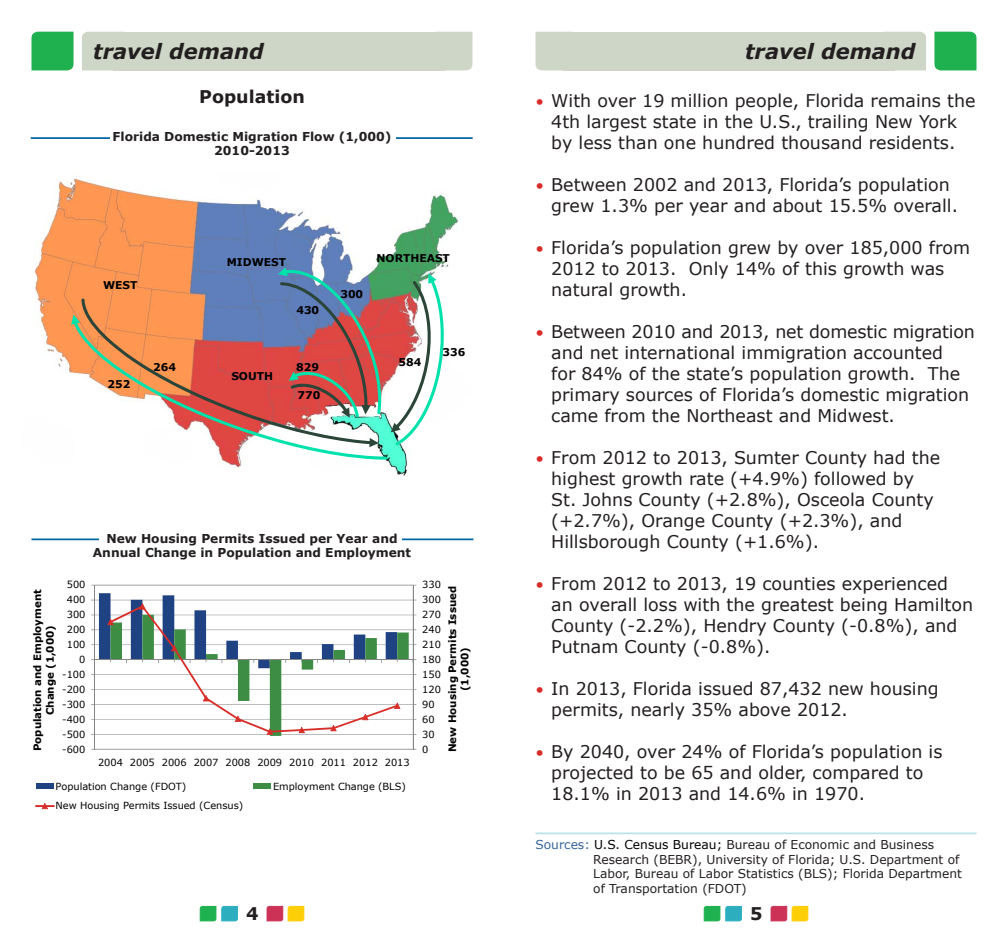
<style>
.page{position:relative;width:1008px;height:945px;background:#fff}
.page>*{position:absolute;margin:0;border:0;box-sizing:border-box;transform-origin:0 0}
.t1{font:italic 700 21px "Verdana";color:#231f20}
.List_Paragraph{font:17.5px/21px "Verdana";color:#231f20}
.Default{font:17.5px/21px "Verdana";color:#231f20}
.t2{font:700 17.5px "Verdana";color:#231f20}
.Body_Text_3{font:12.25px/14.7px "Verdana";color:#231f20}
.t3{font:700 12.25px "Verdana";color:#231f20}
.t4{font:700 10.67px "Verdana";color:#000}
.t5{font:700 10.33px/12.4px "Verdana";color:#000;text-align:center}
.t6{font:9.8px "Verdana";letter-spacing:-.005em;color:#000}
.s1{font-size:15.75px;color:#d82c2a}
.s2{color:#386599}
.s3{color:#000}
</style>
<div class="page">
<svg style="left:200px;top:906px;width:38px;height:15px"></svg>
<svg style="left:704px;top:906px;width:38px;height:15px"></svg>
<svg style="left:267px;top:906px;width:37px;height:15px"></svg>
<svg style="left:771px;top:906px;width:37px;height:15px"></svg>
<div style="left:32px;top:32px;width:42px;height:38px;background:#1fb04f"></div>
<div style="left:113px;top:32px;width:332px;height:38px;background:#ced6c7"></div>
<svg style="left:82px;top:32px;width:31px;height:38px"></svg>
<svg style="left:445px;top:32px;width:28px;height:38px"></svg>
<hr style="left:31px;top:137px;width:442px;height:2px;background:#0066a4">
<div style="left:110px;top:129px;width:286px;height:18px;background:#fff"></div>
<hr style="left:31px;top:538px;width:442px;height:2px;background:#0066a4">
<div style="left:100px;top:530px;width:302px;height:19px;background:#fff"></div>
<hr style="left:536px;top:833px;width:440px;height:1px;background:#bae2e4">
<div style="left:934px;top:32px;width:42px;height:38px;background:#1fb04f"></div>
<div style="left:563px;top:32px;width:332px;height:38px;background:#ced6c7"></div>
<svg style="left:895px;top:32px;width:31px;height:38px"></svg>
<svg style="left:535px;top:32px;width:28px;height:38px"></svg>
<svg style="left:95px;top:585px;width:318px;height:165px"></svg>
<hr style="left:413px;top:585px;width:1px;height:164px;background:#868686">
<hr style="left:94px;top:585px;width:1px;height:164px;background:#868686">
<svg style="left:91px;top:593px;width:325px;height:143px"></svg>
<div style="left:36px;top:784px;width:18px;height:5px;background:#1f4283"></div>
<div style="left:253px;top:784px;width:18px;height:5px;background:#3d8d44"></div>
<hr style="left:35px;top:805px;width:20px;height:2px;background:#d72e2a">
<svg style="left:42px;top:803px;width:6px;height:6px"></svg>
<img style="left:35px;top:178px;width:423px;height:298px">
<svg style="left:391px;top:274px;width:59px;height:172px"></svg>
<svg style="left:278px;top:267px;width:105px;height:48px;background:#6a96ae"></svg>
<svg style="left:71px;top:315px;width:316px;height:145px"></svg>
<svg style="left:81px;top:299px;width:298px;height:148px"></svg>
<p class="t1" style="left:93px;top:38px;width:172px">travel demand</p>
<p class="t1" style="left:745px;top:38px;width:172px">travel demand</p>
<p class="t2" style="left:199px;top:85px;width:107px">Population</p>
<p class="t3" style="left:113px;top:128px;width:280px">Florida Domestic Migration Flow (1,000)</p>
<p class="t3" style="left:214px;top:143px;width:77px">2010-2013</p>
<p class="t4" style="left:103px;top:278px;width:36px">WEST</p>
<p class="t4" style="left:108px;top:378px;width:24px">252</p>
<p class="t4" style="left:153px;top:360px;width:24px">264</p>
<p class="t4" style="left:227px;top:256px;width:61px">MIDWEST</p>
<p class="t4" style="left:296px;top:304px;width:24px">430</p>
<p class="t4" style="left:231px;top:369px;width:43px">SOUTH</p>
<p class="t4" style="left:296px;top:361px;width:24px">829</p>
<p class="t4" style="left:297px;top:389px;width:24px">770</p>
<p class="t4" style="left:340px;top:287px;width:24px">300</p>
<p class="t4" style="left:376px;top:251px;width:75px">NORTHEAST</p>
<p class="t4" style="left:398px;top:355px;width:24px">584</p>
<p class="t4" style="left:443px;top:345px;width:24px">336</p>
<p class="t3" style="left:106px;top:530px;width:293px">New Housing Permits Issued per Year and</p>
<p class="t3" style="left:93px;top:545px;width:320px">Annual Change in Population and Employment</p>
<p class="t6" style="left:67px;top:579px;width:20px">500</p>
<p class="t5" style="left:31px;top:751px;width:163px;rotate:-90deg">Population and Employment<br>Change (1,000)</p>
<p class="t6" style="left:67px;top:594px;width:20px">400</p>
<p class="t6" style="left:67px;top:609px;width:20px">300</p>
<p class="t6" style="left:67px;top:623px;width:20px">200</p>
<p class="t6" style="left:67px;top:638px;width:20px">100</p>
<p class="t6" style="left:79px;top:653px;width:8px">0</p>
<p class="t6" style="left:62px;top:668px;width:25px">-100</p>
<p class="t6" style="left:62px;top:683px;width:25px">-200</p>
<p class="t6" style="left:62px;top:698px;width:25px">-300</p>
<p class="t6" style="left:62px;top:713px;width:25px">-400</p>
<p class="t6" style="left:62px;top:728px;width:25px">-500</p>
<p class="t6" style="left:62px;top:743px;width:25px">-600</p>
<p class="t6" style="left:422px;top:579px;width:20px">330</p>
<p class="t5" style="left:446px;top:752px;width:168px;rotate:-90deg">New Housing Permits Issued (1,000)</p>
<p class="t6" style="left:422px;top:594px;width:20px">300</p>
<p class="t6" style="left:422px;top:609px;width:20px">270</p>
<p class="t6" style="left:422px;top:623px;width:20px">240</p>
<p class="t6" style="left:422px;top:638px;width:20px">210</p>
<p class="t6" style="left:422px;top:653px;width:20px">180</p>
<p class="t6" style="left:422px;top:668px;width:20px">150</p>
<p class="t6" style="left:422px;top:683px;width:20px">120</p>
<p class="t6" style="left:422px;top:698px;width:14px">90</p>
<p class="t6" style="left:422px;top:713px;width:14px">60</p>
<p class="t6" style="left:422px;top:728px;width:14px">30</p>
<p class="t6" style="left:422px;top:743px;width:8px">0</p>
<p class="t6" style="left:98px;top:756px;width:313px">2004 2005 2006 2007 2008 2009 2010 2011 2012 2013</p>
<p class="t6" style="left:56px;top:780px;width:132px">Population Change (FDOT)</p>
<p class="t6" style="left:273px;top:780px;width:134px">Employment Change (BLS)</p>
<p class="t6" style="left:56px;top:800px;width:189px">New Housing Permits Issued (Census)</p>
<p class="List_Paragraph" style="left:536px;top:90px;width:442px;text-align:center"><span class="s1">•</span> With over 19 million people, Florida remains the<br>4th largest state in the U.S., trailing New York<br>by less than one hundred thousand residents.</p>
<p class="List_Paragraph" style="left:551px;top:174px;width:408px;text-indent:-16px"><span class="s1">•</span> Between 2002 and 2013, Florida’s population grew 1.3% per year and about 15.5% overall.</p>
<p class="Default" style="left:551px;top:237px;width:420px;text-indent:-16px"><span class="s1">•</span> Florida’s population grew by over 185,000 from<br>2012 to 2013. Only 14% of this growth was natural growth.</p>
<p class="Default" style="left:551px;top:321px;width:425px;text-indent:-16px"><span class="s1">•</span> Between 2010 and 2013, net domestic migration and net international immigration accounted<br>for 84% of the state’s population growth. The primary sources of Florida’s domestic migration came from the Northeast and Midwest.</p>
<p class="List_Paragraph" style="left:551px;top:447px;width:391px;text-indent:-16px"><span class="s1">•</span> From 2012 to 2013, Sumter County had the highest growth rate (+4.9%) followed by St. Johns County (+2.8%), Osceola County (+2.7%), Orange County (+2.3%), and Hillsborough County (+1.6%).</p>
<p class="List_Paragraph" style="left:551px;top:573px;width:423px;text-indent:-16px"><span class="s1">•</span> From 2012 to 2013, 19 counties experienced an overall loss with the greatest being Hamilton County (-2.2%), Hendry County (-0.8%), and Putnam County (-0.8%).</p>
<p class="List_Paragraph" style="left:551px;top:678px;width:389px;text-indent:-16px"><span class="s1">•</span> In 2013, Florida issued 87,432 new housing permits, nearly 35% above 2012.</p>
<p class="List_Paragraph" style="left:551px;top:741px;width:393px;text-indent:-16px"><span class="s1">•</span> By 2040, over 24% of Florida’s population is projected to be 65 and older, compared to<br>18.1% in 2013 and 14.6% in 1970.</p>
<p class="Body_Text_3" style="left:593px;top:837px;width:370px;text-indent:-58px"><span class="s2">Sources:</span> <span class="s3">U.S. Census Bureau;</span> Bureau of Economic and Business Research (BEBR), University of Florida; U.S. Department of Labor, Bureau of Labor Statistics (BLS); Florida Department of Transportation (FDOT)</p>
<p class="t2" style="left:246px;top:903px;width:14px">4</p>
<p class="t2" style="left:750px;top:903px;width:14px">5</p>
</div>
